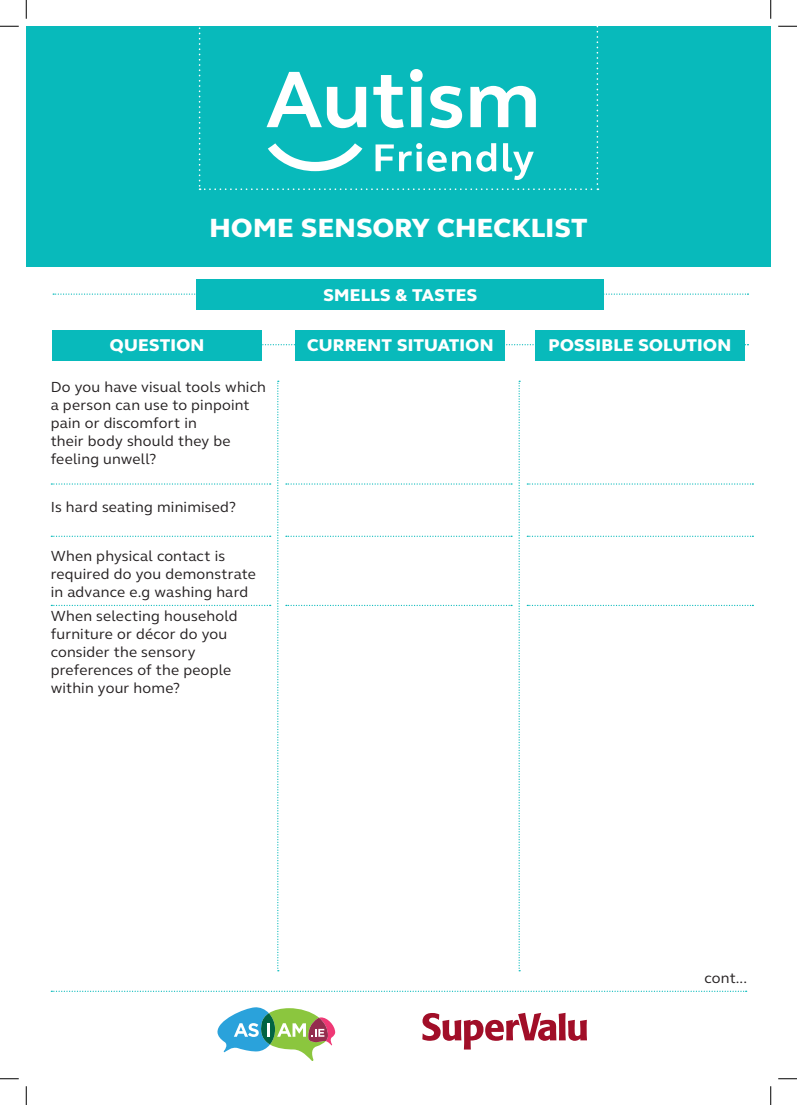
<style>
.page{position:relative;width:797px;height:1105px;background:#fff}
.page>*{position:absolute;margin:0;border:0;box-sizing:border-box;transform-origin:0 0}
.t1{font:800 27px "FS Elliot";letter-spacing:.015em;color:#fff}
.t2{font:800 17.5px "FS Elliot";letter-spacing:.015em;color:#fff}
.t3{font:15px/18px "FS Elliot";letter-spacing:.015em;color:#231f20}
</style>
<div class="page">
<svg style="left:53px;top:293px;width:695px;height:2px"></svg>
<svg style="left:262px;top:344px;width:486px;height:1px"></svg>
<svg style="left:277px;top:381px;width:2px;height:590px"></svg>
<svg style="left:518px;top:381px;width:2px;height:590px"></svg>
<div style="left:196px;top:279px;width:408px;height:31px;background:#08babb"></div>
<div style="left:296px;top:330px;width:209px;height:31px;background:#08babb"></div>
<div style="left:535px;top:330px;width:209px;height:31px;background:#08babb"></div>
<div style="left:52px;top:330px;width:210px;height:31px;background:#08babb"></div>
<div style="left:26px;top:26px;width:744px;height:240px;background:#08babb"></div>
<svg style="left:199px;top:26px;width:399px;height:164px"></svg>
<svg style="left:217px;top:1007px;width:118px;height:54px"></svg>
<svg style="left:422px;top:1013px;width:165px;height:36px"></svg>
<svg style="left:51px;top:991px;width:695px;height:1px"></svg>
<svg style="left:51px;top:483px;width:220px;height:2px"></svg>
<svg style="left:51px;top:536px;width:220px;height:1px"></svg>
<svg style="left:51px;top:605px;width:220px;height:1px"></svg>
<svg style="left:286px;top:483px;width:226px;height:2px"></svg>
<svg style="left:286px;top:536px;width:226px;height:1px"></svg>
<svg style="left:286px;top:605px;width:226px;height:1px"></svg>
<svg style="left:527px;top:483px;width:226px;height:2px"></svg>
<svg style="left:527px;top:536px;width:226px;height:1px"></svg>
<svg style="left:527px;top:605px;width:226px;height:1px"></svg>
<svg style="left:0;top:25px;width:19px;height:2px"></svg>
<svg style="left:778px;top:25px;width:19px;height:2px"></svg>
<svg style="left:0;top:1078px;width:19px;height:1px"></svg>
<svg style="left:778px;top:1078px;width:19px;height:1px"></svg>
<svg style="left:25px;top:0;width:2px;height:19px"></svg>
<svg style="left:25px;top:1086px;width:2px;height:19px"></svg>
<svg style="left:770px;top:0;width:1px;height:19px"></svg>
<svg style="left:770px;top:1086px;width:1px;height:19px"></svg>
<p class="t1" style="left:209px;top:210px;width:379px">HOME SENSORY CHECKLIST</p>
<p class="t2" style="left:323px;top:283px;width:155px">SMELLS &amp; TASTES</p>
<p class="t2" style="left:110px;top:334px;width:96px">QUESTION</p>
<p class="t2" style="left:307px;top:334px;width:188px">CURRENT SITUATION</p>
<p class="t2" style="left:548px;top:334px;width:184px">POSSIBLE SOLUTION</p>
<p class="t3" style="left:51px;top:377px;width:217px">Do you have visual tools which a person can use to pinpoint pain or discomfort in<br>their body should they be feeling unwell?</p>
<p class="t3" style="left:51px;top:498px;width:187px">Is hard seating minimised?</p>
<p class="t3" style="left:51px;top:546px;width:206px">When physical contact is required do you demonstrate in advance e.g washing hard</p>
<p class="t3" style="left:51px;top:607px;width:188px">When selecting household furniture or décor do you consider the sensory preferences of the people within your home?</p>
<p class="t3" style="left:704px;top:968px;width:44px">cont...</p>
</div>
